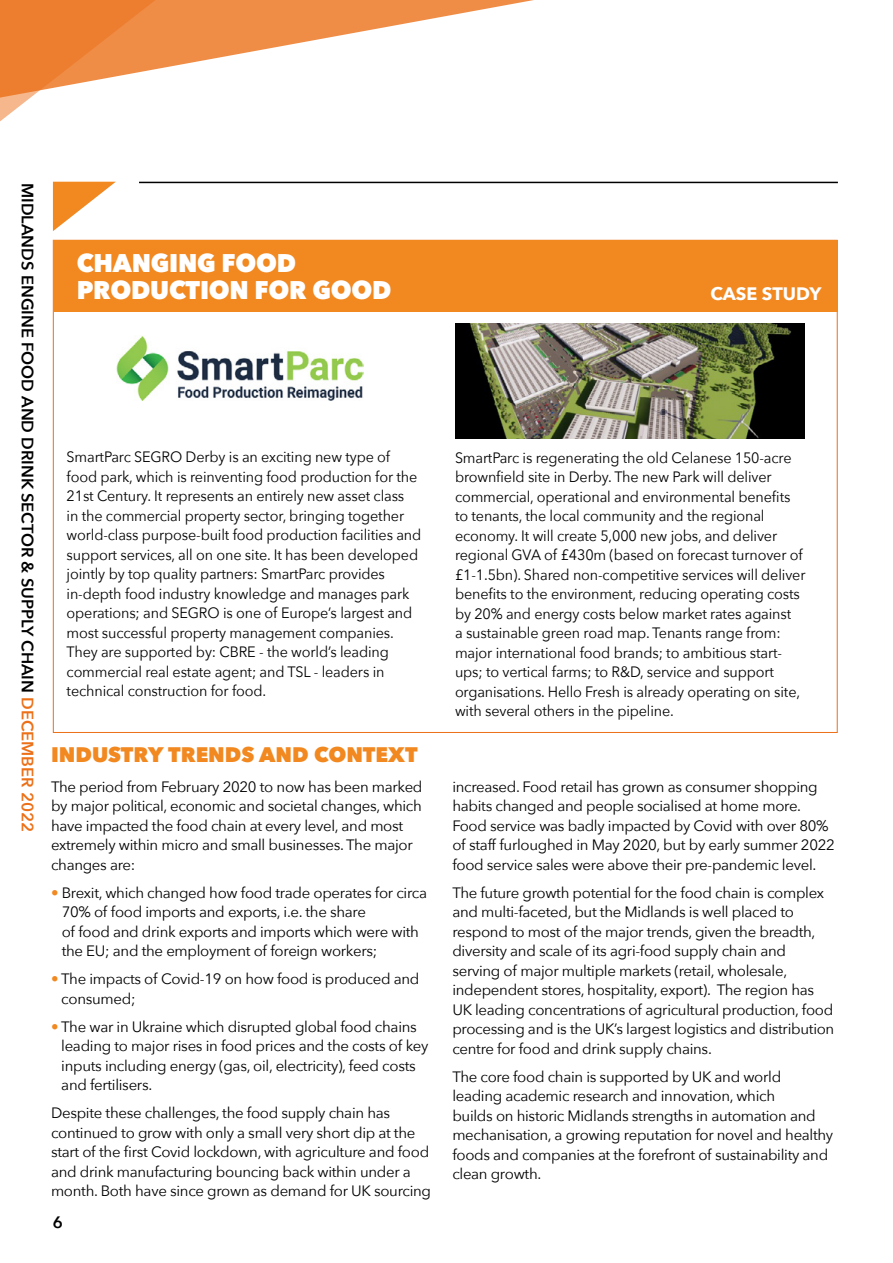
<style>
.page{position:relative;width:893px;height:1263px;background:#fff}
.page>*{position:absolute;margin:0;border:0;box-sizing:border-box;transform-origin:0 0}
.t1{font:800 25.5px/27px "Avenir Next";letter-spacing:-.01em;color:#fff;scale:.96 1}
.t2{font:800 21px "Avenir Next";color:#f18820}
.t3{font:700 18px "Avenir Next";color:#fff}
.t4{font:600 16.5px "Avenir Next";color:#000}
.t5{font:15px/19.5px "Avenir Next";letter-spacing:-.02em;color:#000}
.t6{font:15px/19.5px "Avenir Next";letter-spacing:-.02em;color:#000;scale:.96 1}
.s1{color:#ec7018}
.s2{color:#f18820}
</style>
<div class="page">
<svg style="left:170px;top:0;width:364px;height:67px"></svg>
<svg style="left:0;top:0;width:170px;height:122px"></svg>
<hr style="left:139px;top:182px;width:699px;height:1px;background:#000">
<svg style="left:53px;top:182px;width:63px;height:49px"></svg>
<img style="left:456px;top:324px;width:348px;height:114px">
<img style="left:116px;top:336px;width:248px;height:64px">
<div style="left:53px;top:240px;width:784px;height:72px;background:#f18820"></div>
<p class="t4" style="left:42px;top:183px;width:650px;rotate:90deg">MIDLANDS ENGINE FOOD AND DRINK SECTOR &amp; SUPPLY CHAIN <span class="s1">DECEMBER 2022</span></p>
<h1 class="t1" style="left:77px;top:250px;width:329px">CHANGING FOOD<br>PRODUCTION FOR GOOD</h1>
<p class="t6" style="left:67px;top:446px;width:371px">SmartParc SEGRO Derby is an exciting new type of food park, which is reinventing food production for the 21st Century. It represents an entirely new asset class<br>in the commercial property sector, bringing together world-class purpose-built food production facilities and support services, all on one site. It has been developed jointly by top quality partners: SmartParc provides in-depth food industry knowledge and manages park operations; and SEGRO is one of Europe’s largest and most successful property management companies.<br>They are supported by: CBRE - the world’s leading commercial real estate agent; and TSL - leaders in technical construction for food.</p>
<h2 class="t2" style="left:51px;top:742px;width:368px">INDUSTRY TRENDS AND CONTEXT</h2>
<p class="t5" style="left:51px;top:776px;width:373px">The period from February 2020 to now has been marked by major political, economic and societal changes, which have impacted the food chain at every level, and most extremely within micro and small businesses. The major changes are:</p>
<p class="t5" style="left:62px;top:882px;width:367px;text-indent:-11px"><span class="s2">•</span> Brexit, which changed how food trade operates for circa 70% of food imports and exports, i.e. the share<br>of food and drink exports and imports which were with the EU; and the employment of foreign workers;</p>
<p class="t5" style="left:61px;top:969px;width:360px;text-indent:-10px"><span class="s2">•</span> The impacts of Covid-19 on how food is produced and consumed;</p>
<p class="t5" style="left:61px;top:1016px;width:369px;text-indent:-10px"><span class="s2">•</span> The war in Ukraine which disrupted global food chains leading to major rises in food prices and the costs of key inputs including energy (gas, oil, electricity), feed costs and fertilisers.</p>
<p class="t5" style="left:51px;top:1103px;width:381px">Despite these challenges, the food supply chain has continued to grow with only a small very short dip at the start of the first Covid lockdown, with agriculture and food and drink manufacturing bouncing back within under a month. Both have since grown as demand for UK sourcing</p>
<p class="t4" style="left:53px;top:1207px;width:12px">6</p>
<p class="t3" style="left:710px;top:278px;width:112px">CASE STUDY</p>
<p class="t6" style="left:455px;top:447px;width:367px">SmartParc is regenerating the old Celanese 150-acre brownfield site in Derby. The new Park will deliver commercial, operational and environmental benefits to tenants, the local community and the regional economy. It will create 5,000 new jobs, and deliver regional GVA of £430m (based on forecast turnover of £1-1.5bn). Shared non-competitive services will deliver benefits to the environment, reducing operating costs by 20% and energy costs below market rates against<br>a sustainable green road map. Tenants range from: major international food brands; to ambitious start&shy;ups; to vertical farms; to R&amp;D, service and support organisations. Hello Fresh is already operating on site, with several others in the pipeline.</p>
<p class="t5" style="left:452px;top:776px;width:384px">increased. Food retail has grown as consumer shopping habits changed and people socialised at home more.<br>Food service was badly impacted by Covid with over 80% of staff furloughed in May 2020, but by early summer 2022 food service sales were above their pre-pandemic level.</p>
<p class="t5" style="left:452px;top:882px;width:383px">The future growth potential for the food chain is complex and multi-faceted, but the Midlands is well placed to respond to most of the major trends, given the breadth, diversity and scale of its agri-food supply chain and serving of major multiple markets (retail, wholesale, independent stores, hospitality, export). The region has UK leading concentrations of agricultural production, food processing and is the UK’s largest logistics and distribution centre for food and drink supply chains.</p>
<p class="t5" style="left:452px;top:1066px;width:382px">The core food chain is supported by UK and world leading academic research and innovation, which<br>builds on historic Midlands strengths in automation and mechanisation, a growing reputation for novel and healthy foods and companies at the forefront of sustainability and clean growth.</p>
</div>
